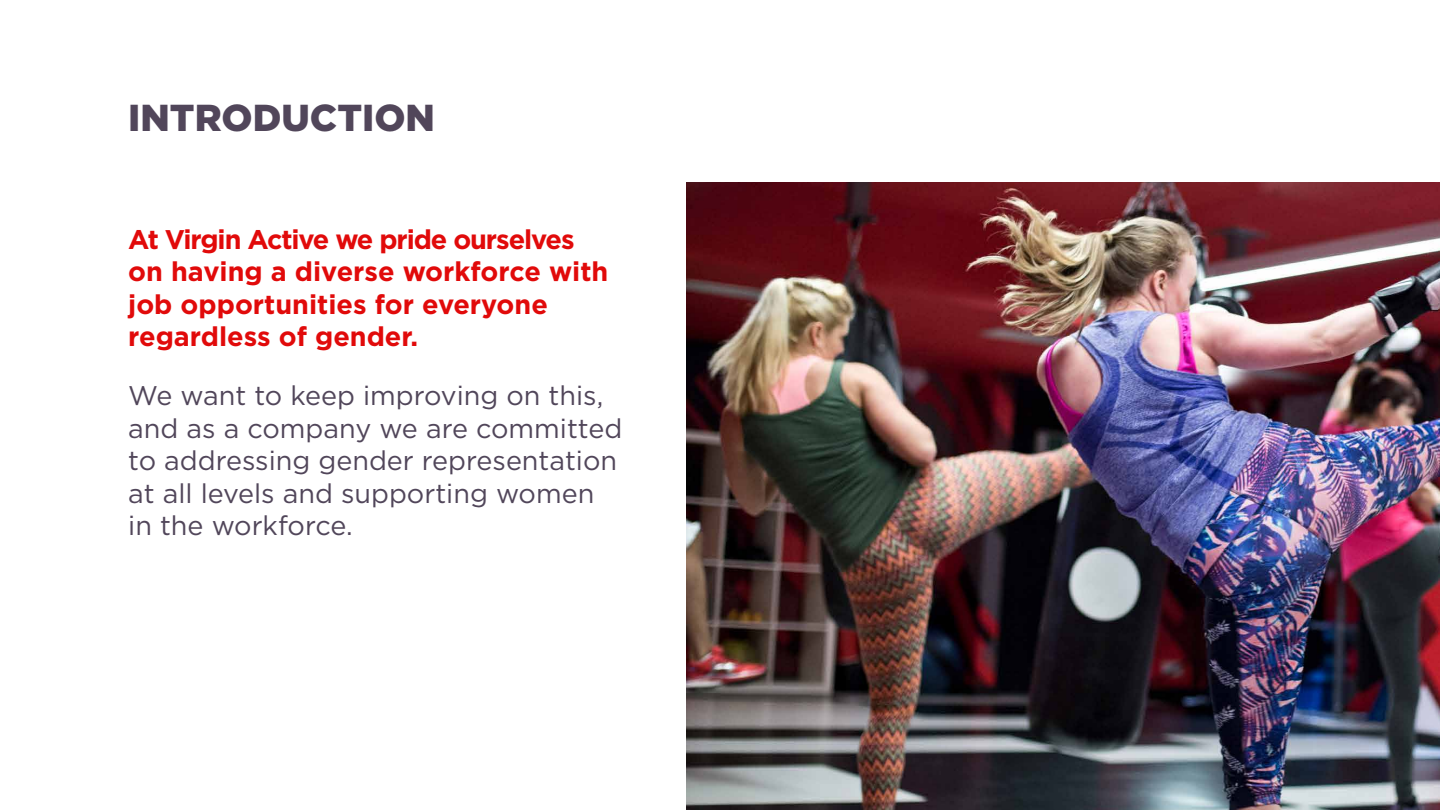
<style>
.page{position:relative;width:1440px;height:810px;background:#fff}
.page>*{position:absolute;margin:0;border:0;box-sizing:border-box;transform-origin:0 0}
.t1{font:900 37.5px "Gotham";color:#51465a}
.t2{font:27px/32.4px "Gotham";color:#51465a}
.t3{font:700 27px/32.4px "Gotham";color:#e10a0a}
</style>
<div class="page">
<img style="left:686px;top:182px;width:754px;height:628px">
<h1 class="t1" style="left:128px;top:92px;width:308px">INTRODUCTION</h1>
<p class="t3" style="left:128px;top:223px;width:482px">At Virgin Active we pride ourselves on having a diverse workforce with job opportunities for everyone regardless of gender.</p>
<p class="t2" style="left:128px;top:379px;width:496px">We want to keep improving on this, and as a company we are committed to addressing gender representation at all levels and supporting women in the workforce.</p>
</div>
